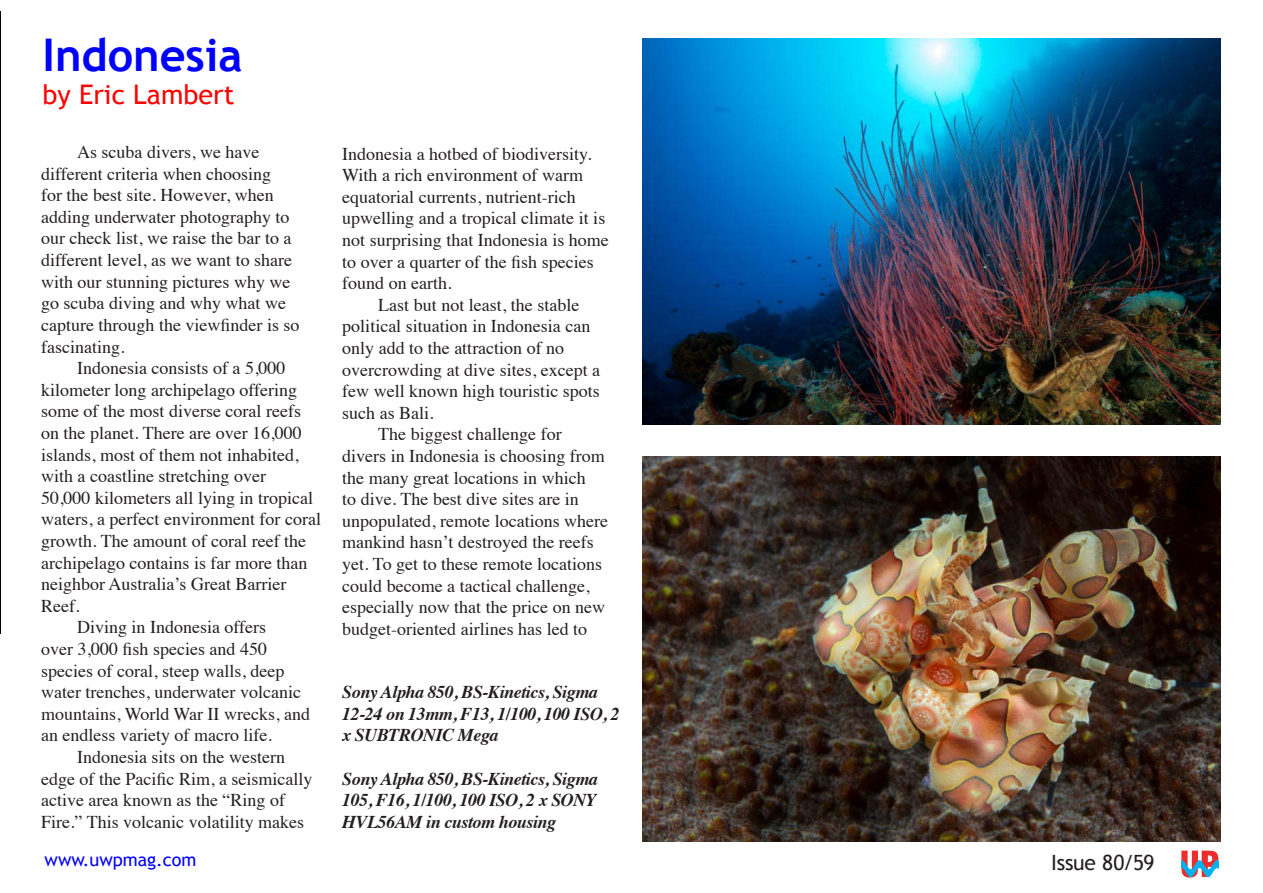
<style>
.page{position:relative;width:1263px;height:893px;background:#fff}
.page>*{position:absolute;margin:0;border:0;box-sizing:border-box;transform-origin:0 0}
.t1{font:700 45px "Trebuchet MS";color:#00f}
.t2{font:27px "Trebuchet MS";color:#f00}
.t3{font:21px "Trebuchet MS";letter-spacing:-.015em;color:#231f20}
.t4{font:18px/21.6px "Times";color:#231f20}
.t5{font:italic 700 18px/21.6px "Times";letter-spacing:-.025em;color:#231f20}
.t6{font:18px "Trebuchet MS";color:#00f}
</style>
<div class="page">
<svg style="left:1181px;top:851px;width:37px;height:26px"></svg>
<hr style="left:0;top:11px;width:1px;height:622px;background:#000">
<img style="left:642px;top:38px;width:578px;height:386px">
<img style="left:642px;top:456px;width:578px;height:386px">
<h1 class="t1" style="left:43px;top:27px;width:201px">Indonesia</h1>
<h2 class="t2" style="left:43px;top:78px;width:193px">by Eric Lambert</h2>
<p class="t4" style="left:41px;top:140px;width:260px;text-indent:36px">As scuba divers, we have different criteria when choosing<br>for the best site. However, when adding underwater photography to our check list, we raise the bar to a different level, as we want to share with our stunning pictures why we go scuba diving and why what we capture through the viewfinder is so fascinating.</p>
<p class="t4" style="left:77px;top:356px;width:210px">Indonesia consists of a 5,000</p>
<p class="t4" style="left:41px;top:377px;width:258px">kilometer long archipelago offering</p>
<p class="t4" style="left:41px;top:399px;width:261px">some of the most diverse coral reefs</p>
<p class="t4" style="left:41px;top:420px;width:262px">on the planet. There are over 16,000</p>
<p class="t4" style="left:41px;top:442px;width:259px">islands, most of them not inhabited,</p>
<p class="t4" style="left:41px;top:464px;width:226px">with a coastline stretching over</p>
<p class="t4" style="left:41px;top:485px;width:273px">50,000 kilometers all lying in tropical</p>
<p class="t4" style="left:41px;top:507px;width:281px">waters, a perfect environment for coral</p>
<p class="t4" style="left:41px;top:528px;width:267px">growth. The amount of coral reef the</p>
<p class="t4" style="left:41px;top:550px;width:268px">archipelago contains is far more than</p>
<p class="t4" style="left:41px;top:572px;width:247px">neighbor Australia’s Great Barrier</p>
<p class="t4" style="left:41px;top:593px;width:40px">Reef.</p>
<p class="t4" style="left:77px;top:615px;width:191px">Diving in Indonesia offers</p>
<p class="t4" style="left:41px;top:636px;width:227px">over 3,000 fish species and 450</p>
<p class="t4" style="left:41px;top:658px;width:245px">species of coral, steep walls, deep</p>
<p class="t4" style="left:41px;top:680px;width:261px">water trenches, underwater volcanic</p>
<p class="t4" style="left:41px;top:701px;width:270px">mountains, World War II wrecks, and</p>
<p class="t4" style="left:41px;top:723px;width:232px">an endless variety of macro life.</p>
<p class="t4" style="left:77px;top:744px;width:209px">Indonesia sits on the western</p>
<p class="t4" style="left:41px;top:766px;width:273px">edge of the Pacific Rim, a seismically</p>
<p class="t4" style="left:41px;top:788px;width:245px">active area known as the “Ring of</p>
<p class="t4" style="left:41px;top:809px;width:265px">Fire.” This volcanic volatility makes</p>
<p class="t4" style="left:342px;top:141px;width:251px">Indonesia a hotbed of biodiversity.</p>
<p class="t4" style="left:342px;top:163px;width:242px">With a rich environment of warm</p>
<p class="t4" style="left:342px;top:184px;width:235px">equatorial currents, nutrient-rich</p>
<p class="t4" style="left:342px;top:206px;width:264px">upwelling and a tropical climate it is</p>
<p class="t4" style="left:342px;top:228px;width:268px">not surprising that Indonesia is home</p>
<p class="t4" style="left:342px;top:249px;width:253px">to over a quarter of the fish species</p>
<p class="t4" style="left:342px;top:271px;width:111px">found on earth.</p>
<p class="t4" style="left:378px;top:292px;width:202px">Last but not least, the stable</p>
<p class="t4" style="left:342px;top:314px;width:249px">political situation in Indonesia can</p>
<p class="t4" style="left:342px;top:336px;width:223px">only add to the attraction of no</p>
<p class="t4" style="left:342px;top:357px;width:259px">overcrowding at dive sites, except a</p>
<p class="t4" style="left:342px;top:379px;width:259px">few well known high touristic spots</p>
<p class="t4" style="left:342px;top:400px;width:93px">such as Bali.</p>
<p class="t4" style="left:378px;top:422px;width:185px">The biggest challenge for</p>
<p class="t4" style="left:342px;top:444px;width:264px">divers in Indonesia is choosing from</p>
<p class="t4" style="left:342px;top:465px;width:245px">the many great locations in which</p>
<p class="t4" style="left:342px;top:487px;width:238px">to dive. The best dive sites are in</p>
<p class="t4" style="left:342px;top:508px;width:267px">unpopulated, remote locations where</p>
<p class="t4" style="left:342px;top:530px;width:253px">mankind hasn’t destroyed the reefs</p>
<p class="t4" style="left:342px;top:552px;width:261px">yet. To get to these remote locations</p>
<p class="t4" style="left:342px;top:573px;width:249px">could become a tactical challenge,</p>
<p class="t4" style="left:342px;top:595px;width:264px">especially now that the price on new</p>
<p class="t4" style="left:342px;top:616px;width:246px">budget-oriented airlines has led to</p>
<p class="t5" style="left:342px;top:680px;width:279px">Sony Alpha 850, BS-Kinetics, Sigma<br>12-24 on 13mm, F13, 1/100, 100 ISO, 2 x SUBTRONIC Mega</p>
<p class="t5" style="left:342px;top:766px;width:257px;text-align:justify">Sony Alpha 850, BS-Kinetics, Sigma 105, F16, 1/100, 100 ISO, 2 x SONY HVL56AM in custom housing</p>
<p class="t6" style="left:45px;top:849px;width:153px">www.uwpmag.com</p>
<p class="t3" style="left:1051px;top:851px;width:105px">Issue 80/59</p>
</div>
